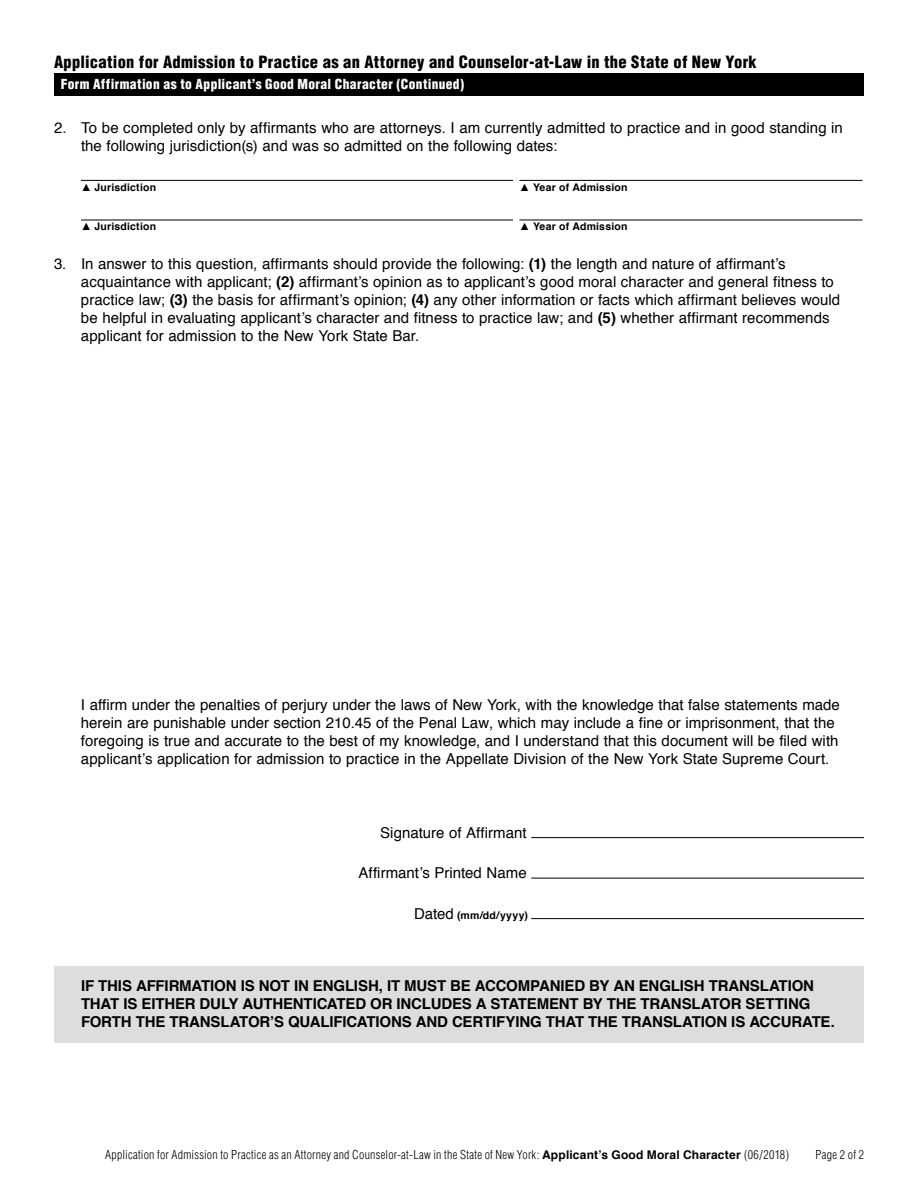
<style>
.page{position:relative;width:918px;height:1188px;background:#fff}
.page>*{position:absolute;margin:0;border:0;box-sizing:border-box;transform-origin:0 0}
.t1{font:900 condensed 16.5px "Helvetica";letter-spacing:.02em;color:#000}
.t2{font:15px/18px "Helvetica";letter-spacing:.005em;color:#000}
.t3{font:700 15px/18px "Helvetica";letter-spacing:-.01em;color:#000}
.t4{font:900 condensed 13.5px "Helvetica";letter-spacing:.025em;color:#fff}
.t5{font:300 condensed 12px "Helvetica";letter-spacing:.02em;color:#000}
.t6{font:700 10.5px "Helvetica";letter-spacing:.02em;color:#000}
.s1{font-family:"Arial"}
.s2{font-weight:700}
.s3{font-weight:400;font-size:15px}
.s4{font-weight:700;font-stretch:normal}
</style>
<div class="page">
<div style="left:54px;top:73px;width:810px;height:23px;background:#000"></div>
<hr style="left:81px;top:180px;width:432px;height:1px;background:#000">
<hr style="left:519px;top:180px;width:343px;height:1px;background:#000">
<hr style="left:81px;top:220px;width:432px;height:1px;background:#000">
<hr style="left:519px;top:220px;width:343px;height:1px;background:#000">
<div style="left:54px;top:966px;width:810px;height:77px;background:#dcddde"></div>
<hr style="left:531px;top:837px;width:333px;height:1px;background:#000">
<hr style="left:531px;top:878px;width:333px;height:1px;background:#000">
<hr style="left:531px;top:918px;width:333px;height:1px;background:#000">
<p class="t1" style="left:54px;top:51px;width:704px">Application for Admission to Practice as an Attorney and Counselor-at-Law in the State of New York</p>
<p class="t4" style="left:61px;top:76px;width:405px">Form Affirmation as to Applicant’s Good Moral Character (Continued)</p>
<p class="t2" style="left:81px;top:119px;width:763px;text-indent:-27px">2. To be completed only by affirmants who are attorneys. I am currently admitted to practice and in good standing in the following jurisdiction(s) and was so admitted on the following dates:</p>
<p class="t6" style="left:81px;top:179px;width:77px"><span class="s1">▲</span> Jurisdiction</p>
<p class="t6" style="left:519px;top:179px;width:110px"><span class="s1">▲</span> Year of Admission</p>
<p class="t6" style="left:81px;top:218px;width:77px"><span class="s1">▲</span> Jurisdiction</p>
<p class="t6" style="left:519px;top:218px;width:110px"><span class="s1">▲</span> Year of Admission</p>
<p class="t2" style="left:81px;top:255px;width:761px;text-indent:-27px">3. In answer to this question, affirmants should provide the following: <span class="s2">(1)</span> the length and nature of affirmant’s acquaintance with applicant; <span class="s2">(2)</span> affirmant’s opinion as to applicant’s good moral character and general fitness to practice law; <span class="s2">(3)</span> the basis for affirmant’s opinion; <span class="s2">(4)</span> any other information or facts which affirmant believes would be helpful in evaluating applicant’s character and fitness to practice law; and <span class="s2">(5)</span> whether affirmant recommends applicant for admission to the New York State Bar.</p>
<p class="t2" style="left:81px;top:696px;width:760px">I affirm under the penalties of perjury under the laws of New York, with the knowledge that false statements made herein are punishable under section 210.45 of the Penal Law, which may include a fine or imprisonment, that the foregoing is true and accurate to the best of my knowledge, and I understand that this document will be filed with applicant’s application for admission to practice in the Appellate Division of the New York State Supreme Court.</p>
<p class="t2" style="left:380px;top:824px;width:148px">Signature of Affirmant</p>
<p class="t2" style="left:359px;top:865px;width:170px">Affirmant’s Printed Name</p>
<p class="t6" style="left:414px;top:907px;width:115px"><span class="s3">Dated</span> (mm/dd/yyyy)</p>
<p class="t3" style="left:81px;top:977px;width:755px">IF THIS AFFIRMATION IS NOT IN ENGLISH, IT MUST BE ACCOMPANIED BY AN ENGLISH TRANSLATION<br>THAT IS EITHER DULY AUTHENTICATED OR INCLUDES A STATEMENT BY THE TRANSLATOR SETTING<br>FORTH THE TRANSLATOR’S QUALIFICATIONS AND CERTIFYING THAT THE TRANSLATION IS ACCURATE.</p>
<p class="t5" style="left:105px;top:1147px;width:685px">Application for Admission to Practice as an Attorney and Counselor-at-Law in the State of New York: <span class="s4">Applicant’s Good Moral Character</span> (06/2018)</p>
<p class="t5" style="left:816px;top:1147px;width:50px">Page 2 of 2</p>
</div>
